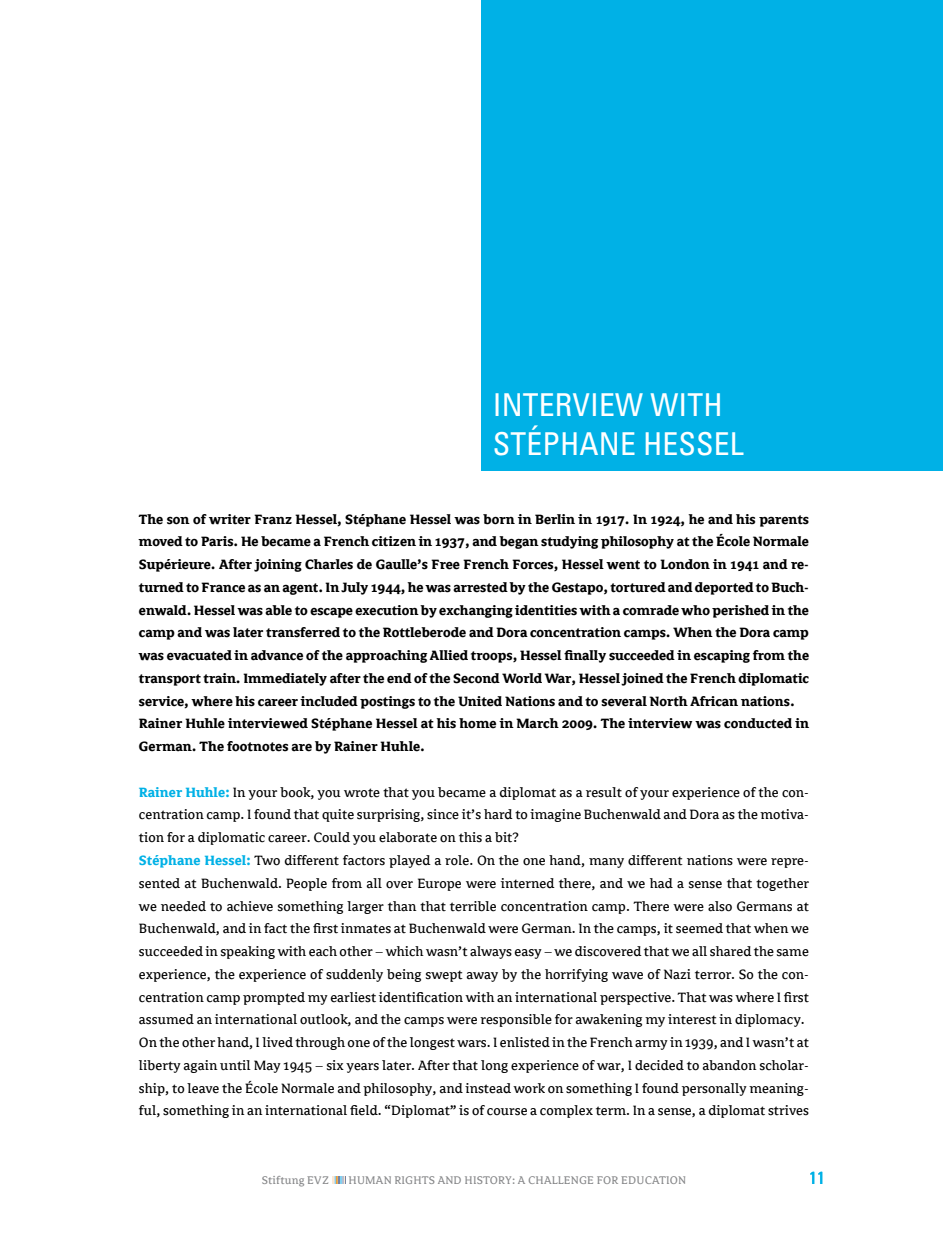
<style>
.page{position:relative;width:943px;height:1241px;background:#fff}
.page>*{position:absolute;margin:0;border:0;box-sizing:border-box;transform-origin:0 0}
.t1{font:condensed 31.5px "Univers";letter-spacing:.005em;color:#fff}
.t2{font:condensed 17.5px "Univers";color:#00b1e6}
.t3{font:14.88px/22.8px "Avance";letter-spacing:.005em;color:#000}
.t4{font:700 14.88px/22.8px "Avance";color:#000}
.t5{font:12.25px "Avance";letter-spacing:.015em;color:#87888a}
.s1{font-weight:700;color:#00b1e6}
</style>
<div class="page">
<div style="left:481px;top:0;width:462px;height:470px;background:#00b1e6"></div>
<svg style="left:332px;top:1176px;width:14px;height:7px"></svg>
<h1 class="t1" style="left:493px;top:385px;width:27px">INTER</h1>
<h1 class="t1" style="left:572px;top:385px;width:132px">VIEW WITH</h1>
<h1 class="t1" style="left:493px;top:424px;width:69px">STÉPHANE</h1>
<h1 class="t1" style="left:643px;top:424px;width:18px">HESSEL</h1>
<p class="t4" style="left:139px;top:507px;width:671px">The son of writer Franz Hessel, Stéphane Hessel was born in Berlin in 1917. In 1924, he and his parents moved to Paris. He became a French citizen in 1937, and began studying philosophy at the École Normale Supérieure. After joining Charles de Gaulle’s Free French Forces, Hessel went to London in 1941 and re&shy;turned to France as an agent. In July 1944, he was arrested by the Gestapo, tortured and deported to Buch&shy;enwald. Hessel was able to escape execution by exchanging identities with a comrade who perished in the camp and was later transferred to the Rottleberode and Dora concentration camps. When the Dora camp was evacuated in advance of the approaching Allied troops, Hessel finally succeeded in escaping from the transport train. Immediately after the end of the Second World War, Hessel joined the French diplomatic service, where his career included postings to the United Nations and to several North African nations.<br>Rainer Huhle interviewed Stéphane Hessel at his home in March 2009. The interview was conducted in German. The footnotes are by Rainer Huhle.</p>
<p class="t3" style="left:139px;top:781px;width:671px"><span class="s1">Rainer Huhle:</span> In your book, you wrote that you became a diplomat as a result of your experience of the con&shy;centration camp. I found that quite surprising, since it’s hard to imagine Buchenwald and Dora as the motiva&shy;tion for a diplomatic career. Could you elaborate on this a bit?<br><span class="s1">Stéphane Hessel:</span> Two different factors played a role. On the one hand, many different nations were repre&shy;sented at Buchenwald. People from all over Europe were interned there, and we had a sense that together we needed to achieve something larger than that terrible concentration camp. There were also Germans at Buchenwald, and in fact the first inmates at Buchenwald were German. In the camps, it seemed that when we succeeded in speaking with each other – which wasn’t always easy – we discovered that we all shared the same experience, the experience of suddenly being swept away by the horrifying wave of Nazi terror. So the con&shy;centration camp prompted my earliest identification with an international perspective. That was where I first assumed an international outlook, and the camps were responsible for awakening my interest in diplomacy.<br>On the other hand, I lived through one of the longest wars. I enlisted in the French army in 1939, and I wasn’t at liberty again until May 1945 – six years later. After that long experience of war, I decided to abandon scholar&shy;ship, to leave the École Normale and philosophy, and instead work on something I found personally meaning&shy;ful, something in an international field. “Diplomat” is of course a complex term. In a sense, a diplomat strives</p>
<p class="t5" style="left:262px;top:1173px;width:69px">Stiftung EVZ</p>
<p class="t5" style="left:348px;top:1173px;width:339px">HUMAN RIGHTS AND HISTORY: A CHALLENGE FOR EDUCATION</p>
<p class="t2" style="left:809px;top:1166px;width:17px">11</p>
</div>
